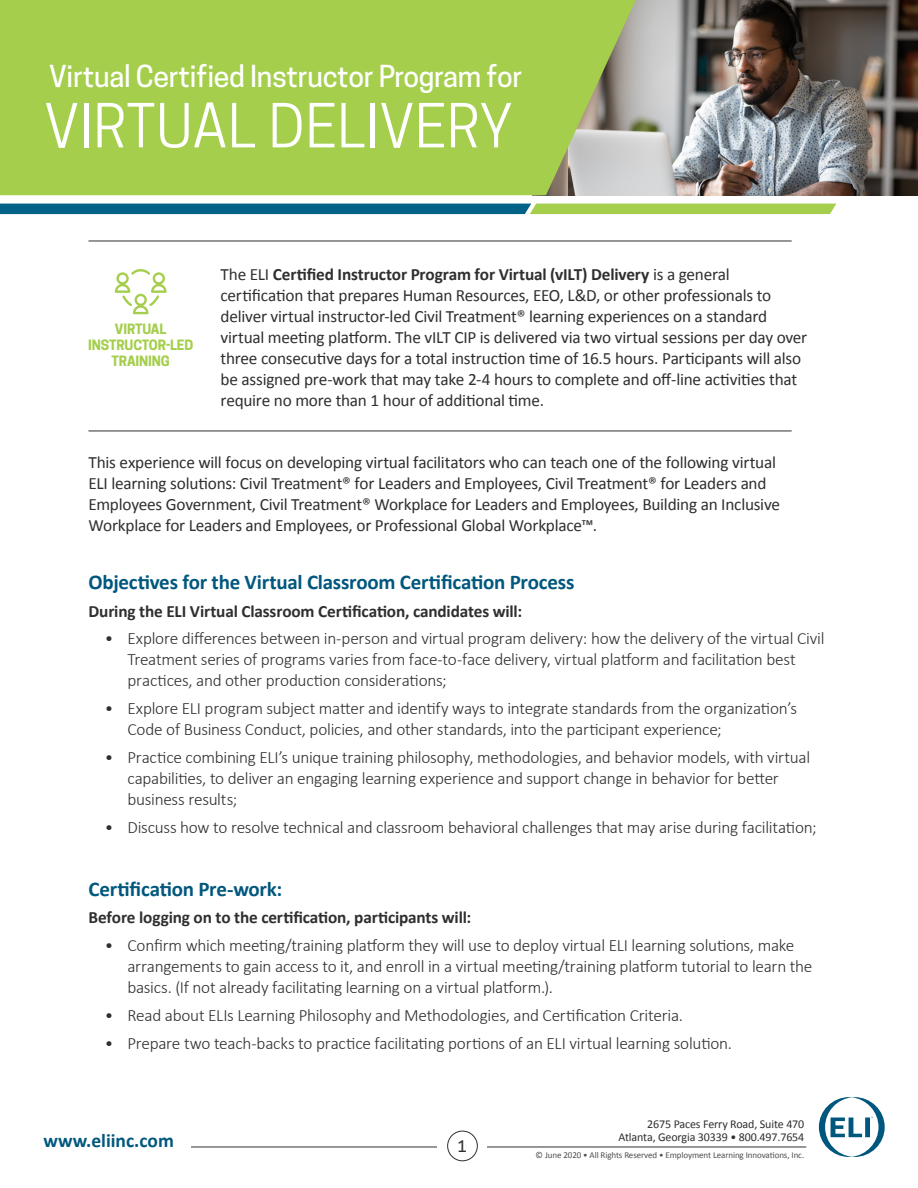
<style>
.page{position:relative;width:918px;height:1188px;background:#fff}
.page>*{position:absolute;margin:0;border:0;box-sizing:border-box;transform-origin:0 0}
.t1{font:57px "Cooper Hewitt";letter-spacing:.01em;color:#fff}
.t2{font:500 28.5px "Cooper Hewitt";letter-spacing:-.01em;color:#fff}
.t3{font:700 21px "Calibri";letter-spacing:-.01em;color:#00577d}
.t4{font:700 19.5px "Calibri";color:#00577d}
.t5{font:300 17.25px/21px "Calibri";letter-spacing:-.015em;color:#2f2f2f}
.t6{font:17.25px/21px "Calibri";letter-spacing:-.015em;color:#2f2f2f}
.t7{font:700 17.25px "Calibri";letter-spacing:-.01em;color:#2f2f2f}
.t8{font:500 15px "Cooper Hewitt";color:#2f2f2f}
.t9{font:700 13.35px/16px "Cooper Hewitt";letter-spacing:-.01em;color:#a4ce4c;text-align:center}
.t10{font:12px "Calibri";letter-spacing:-.01em;color:#2f2f2f}
.t11{font:9px "Calibri";letter-spacing:-.01em;color:#4e4e4e}
.t12{font:3.3px "Calibri";color:#00577d}
.s1{font-weight:700}
</style>
<div class="page">
<img style="left:636px;top:0;width:282px;height:195px">
<svg style="left:0;top:204px;width:836px;height:10px;background:#3d8a72"></svg>
<hr style="left:144px;top:1147px;width:662px;height:1px;background:#2f2f2f">
<svg style="left:819px;top:1097px;width:66px;height:60px"></svg>
<div style="left:44px;top:1133px;width:147px;height:27px;background:#fff"></div>
<div style="left:437px;top:1142px;width:50px;height:11px;background:#fff"></div>
<div style="left:447px;top:1131px;width:31px;height:30px;border:1px solid #2f2f2f;border-radius:50%"></div>
<svg style="left:115px;top:269px;width:52px;height:45px"></svg>
<hr style="left:88px;top:241px;width:704px;height:1px;background:#2f2f2f">
<hr style="left:88px;top:431px;width:704px;height:1px;background:#2f2f2f">
<div style="left:0;top:0;width:636px;height:195px;background:#a4ce4c"></div>
<p class="t2" style="left:49px;top:60px;width:475px">Virtual Certified Instructor Program for</p>
<p class="t1" style="left:44px;top:93px;width:470px">VIRTUAL DELIVERY</p>
<p class="t9" style="left:88px;top:321px;width:107px">VIRTUAL<br>INSTRUCTOR-LED</p>
<p class="t9" style="left:112px;top:353px;width:60px">TRAINING</p>
<p class="t6" style="left:221px;top:263px;width:588px">The ELI <span class="s1">Certified Instructor Program for Virtual (vILT) Delivery</span> is a general certification that prepares Human Resources, EEO, L&amp;D, or other professionals to deliver virtual instructor-led Civil Treatment® learning experiences on a standard virtual meeting platform. The vILT CIP is delivered via two virtual sessions per day over three consecutive days for a total instruction time of 16.5 hours. Participants will also be assigned pre-work that may take 2-4 hours to complete and off-line activities that require no more than 1 hour of additional time.</p>
<p class="t6" style="left:88px;top:451px;width:693px">This experience will focus on developing virtual facilitators who can teach one of the following virtual ELI learning solutions: Civil Treatment® for Leaders and Employees, Civil Treatment® for Leaders and Employees Government, Civil Treatment® Workplace for Leaders and Employees, Building an Inclusive Workplace for Leaders and Employees, or Professional Global Workplace™.</p>
<p class="t3" style="left:88px;top:569px;width:487px">Objectives for the Virtual Classroom Certification Process</p>
<p class="t7" style="left:88px;top:600px;width:435px">During the ELI Virtual Classroom Certification, candidates will:</p>
<p class="t5" style="left:128px;top:628px;width:699px;text-indent:-23px">• Explore differences between in-person and virtual program delivery: how the delivery of the virtual Civil<br>Treatment series of programs varies from face-to-face delivery, virtual platform and facilitation best practices, and other production considerations;</p>
<p class="t5" style="left:128px;top:698px;width:671px;text-indent:-23px">• Explore ELI program subject matter and identify ways to integrate standards from the organization’s<br>Code of Business Conduct, policies, and other standards, into the participant experience;</p>
<p class="t5" style="left:128px;top:746px;width:684px;text-indent:-23px">• Practice combining ELI’s unique training philosophy, methodologies, and behavior models, with virtual capabilities, to deliver an engaging learning experience and support change in behavior for better business results;</p>
<p class="t5" style="left:105px;top:816px;width:713px">• Discuss how to resolve technical and classroom behavioral challenges that may arise during facilitation;</p>
<p class="t3" style="left:88px;top:876px;width:195px">Certification Pre-work:</p>
<p class="t7" style="left:88px;top:907px;width:384px">Before logging on to the certification, participants will:</p>
<p class="t5" style="left:128px;top:935px;width:686px;text-indent:-23px">• Confirm which meeting/training platform they will use to deploy virtual ELI learning solutions, make arrangements to gain access to it, and enroll in a virtual meeting/training platform tutorial to learn the basics. (If not already facilitating learning on a virtual platform.).</p>
<p class="t5" style="left:105px;top:1004px;width:580px">• Read about ELIs Learning Philosophy and Methodologies, and Certification Criteria.</p>
<p class="t5" style="left:105px;top:1032px;width:629px">• Prepare two teach-backs to practice facilitating portions of an ELI virtual learning solution.</p>
<p class="t4" style="left:44px;top:1129px;width:132px">www.eliinc.com</p>
<p class="t8" style="left:458px;top:1137px;width:10px">1</p>
<p class="t10" style="left:647px;top:1116px;width:159px">2675 Paces Ferry Road, Suite 470</p>
<p class="t10" style="left:619px;top:1130px;width:187px">Atlanta, Georgia 30339 • 800.497.7654</p>
<p class="t11" style="left:536px;top:1149px;width:270px">© June 2020 • All Rights Reserved • Employment Learning Innovations, Inc.</p>
<p class="t12" style="left:872px;top:1116px;width:3px">®</p>
</div>
